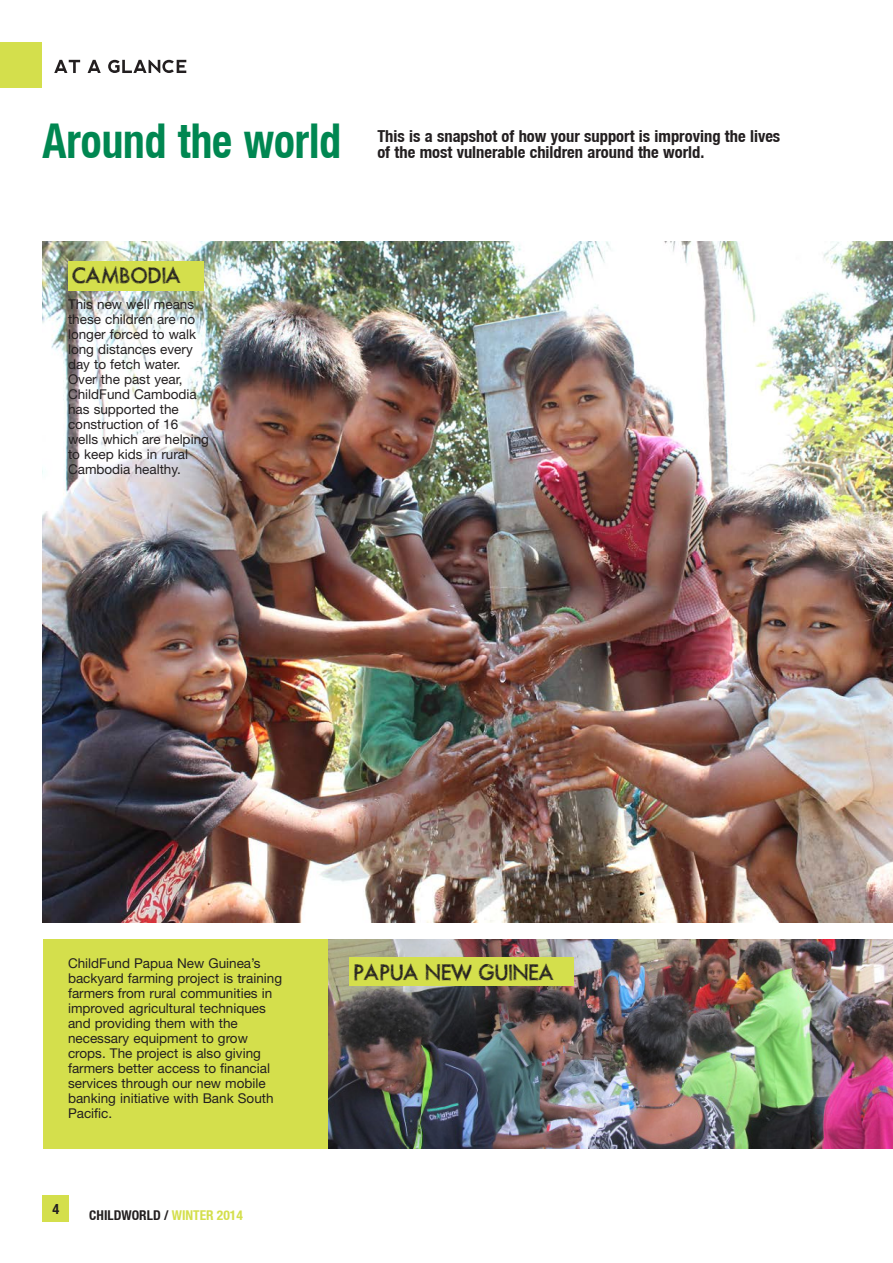
<style>
.page{position:relative;width:893px;height:1263px;background:#fff}
.page>*{position:absolute;margin:0;border:0;box-sizing:border-box;transform-origin:0 0}
._2014-headers{font:700 condensed 48px "Helvetica Neue";color:#008751;scale:.9 1}
.t1{font:21px "Sketchy";color:#231f20}
._2014-standfirst{font:700 condensed 16.5px/16.5px "Helvetica Neue";color:#231f20}
.t2{font:700 condensed 14.25px "Helvetica Neue";color:#231f20}
.captions{font:13.5px/15px "Helvetica Neue";color:#231f20}
.t3{font:700 condensed 13.5px "Helvetica Neue";color:#231f20}
.s1{color:#d4df4c}
</style>
<div class="page">
<div style="left:43px;top:1195px;width:26px;height:26px;background:#d4df4c"></div>
<img style="left:43px;top:242px;width:850px;height:680px">
<img style="left:327px;top:939px;width:566px;height:210px">
<div style="left:43px;top:939px;width:284px;height:210px;background:#d4df4c"></div>
<div style="left:68px;top:261px;width:136px;height:30px;background:#d4df4c"></div>
<div style="left:349px;top:957px;width:225px;height:28px;background:#d4df4c"></div>
<svg style="left:54px;top:60px;width:132px;height:13px"></svg>
<div style="left:0;top:42px;width:41px;height:46px;background:#d4df4c"></div>
<p class="_2014-headers" style="left:43px;top:112px;width:333px">Around the world</p>
<p class="_2014-standfirst" style="left:377px;top:127px;width:404px">This is a snapshot of how your support is improving the lives of the most vulnerable children around the world.</p>
<p class="t1" style="left:72px;top:263px;width:110px">CAMBODIA</p>
<p class="captions" style="left:68px;top:296px;width:142px">This new well means these children are no longer forced to walk long distances every day to fetch water.<br>Over the past year,<br>ChildFund Cambodia has supported the construction of 16 wells which are helping to keep kids in rural<br>Cambodia healthy.</p>
<p class="captions" style="left:68px;top:956px;width:216px">ChildFund Papua New Guinea’s backyard farming project is training farmers from rural communities in improved agricultural techniques and providing them with the necessary equipment to grow crops. The project is also giving farmers better access to financial services through our new mobile banking initiative with Bank South<br>Pacific.</p>
<p class="t2" style="left:52px;top:1200px;width:8px">4</p>
<p class="t3" style="left:89px;top:1207px;width:155px">CHILDWORLD / <span class="s1">WINTER 2014</span></p>
<p class="t1" style="left:354px;top:960px;width:202px">PAPUA NEW GUINEA</p>
</div>
